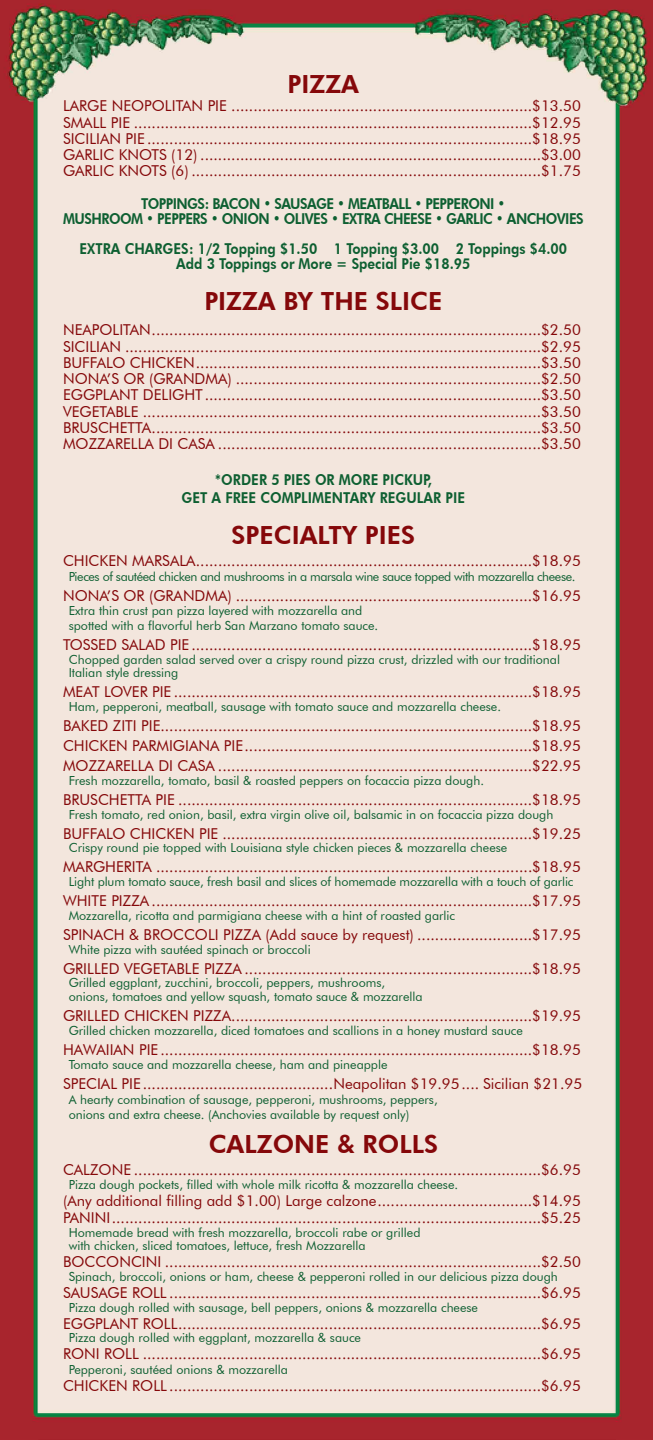
<style>
.page{position:relative;width:653px;height:1440px;background:#fff}
.page>*{position:absolute;margin:0;border:0;box-sizing:border-box;transform-origin:0 0}
.t1{font:800 25px "Futura BT";color:#85080a}
.t2{font:15px/16.2px "Futura BT";color:#85080a;text-align:justify}
.t3{font:800 15px/15px "Futura BT";color:#0d5f31;text-align:center;scale:.9 1}
.t4{font:800 15px/15px "Futura BT";letter-spacing:-.04em;color:#0d5f31;text-align:center;scale:.9 1}
.t5{font:12.5px/13.8px "Futura BT";color:#0d5f31}
.t6{font:12.5px "Futura BT";letter-spacing:-.03em;color:#0d5f31}
</style>
<div class="page">
<img style="left:0;top:0;width:652px;height:1440px">
<h1 class="t1" style="left:287px;top:69px;width:73px">PIZZA</h1>
<p class="t2" style="left:63px;top:98px;width:519px">LARGE NEOPOLITAN PIE ....................................................................$13.50<br>SMALL PIE ..........................................................................................$12.95<br>SICILIAN PIE .......................................................................................$18.95<br>GARLIC KNOTS (12) .............................................................................$3.00<br>GARLIC KNOTS (6) ...............................................................................$1.75</p>
<p class="t4" style="left:63px;top:196px;width:580px">TOPPINGS: BACON • SAUSAGE • MEATBALL • PEPPERONI •<br>MUSHROOM • PEPPERS • ONION • OLIVES • EXTRA CHEESE • GARLIC • ANCHOVIES</p>
<p class="t3" style="left:80px;top:241px;width:543px">EXTRA CHARGES: 1/2 Topping $1.50 1 Topping $3.00 2 Toppings $4.00<br>Add 3 Toppings or More = Special Pie $18.95</p>
<h1 class="t1" style="left:204px;top:286px;width:239px">PIZZA BY THE SLICE</h1>
<p class="t2" style="left:63px;top:322px;width:519px">NEAPOLITAN........................................................................................$2.50<br>SICILIAN ..............................................................................................$2.95<br>BUFFALO CHICKEN..............................................................................$3.50<br>NONA’S OR (GRANDMA) .....................................................................$2.50<br>EGGPLANT DELIGHT............................................................................$3.50<br>VEGETABLE ..........................................................................................$3.50<br>BRUSCHETTA........................................................................................$3.50<br>MOZZARELLA DI CASA .........................................................................$3.50</p>
<p class="t3" style="left:181px;top:471px;width:316px;line-height:18px">*ORDER 5 PIES OR MORE PICKUP,<br>GET A FREE COMPLIMENTARY REGULAR PIE</p>
<h1 class="t1" style="left:231px;top:520px;width:185px">SPECIALTY PIES</h1>
<p class="t2" style="left:63px;top:553px;width:519px">CHICKEN MARSALA............................................................................$18.95</p>
<p class="t6" style="left:69px;top:569px;width:508px">Pieces of sautéed chicken and mushrooms in a marsala wine sauce topped with mozzarella cheese.</p>
<p class="t2" style="left:63px;top:588px;width:519px">NONA’S OR (GRANDMA) ...................................................................$16.95</p>
<p class="t5" style="left:69px;top:603px;width:311px;line-height:15px">Extra thin crust pan pizza layered with mozzarella and spotted with a flavorful herb San Marzano tomato sauce.</p>
<p class="t2" style="left:63px;top:636px;width:519px">TOSSED SALAD PIE .............................................................................$18.95</p>
<p class="t5" style="left:69px;top:652px;width:493px">Chopped garden salad served over a crispy round pizza crust, drizzled with our traditional<br>Italian style dressing</p>
<p class="t2" style="left:63px;top:684px;width:519px">MEAT LOVER PIE .................................................................................$18.95</p>
<p class="t5" style="left:69px;top:700px;width:434px">Ham, pepperoni, meatball, sausage with tomato sauce and mozzarella cheese.</p>
<p class="t2" style="left:63px;top:716px;width:519px;line-height:20px">BAKED ZITI PIE....................................................................................$18.95<br>CHICKEN PARMIGIANA PIE.................................................................$18.95<br>MOZZARELLA DI CASA .......................................................................$22.95</p>
<p class="t5" style="left:69px;top:774px;width:417px">Fresh mozzarella, tomato, basil &amp; roasted peppers on focaccia pizza dough.</p>
<p class="t2" style="left:63px;top:791px;width:519px">BRUSCHETTA PIE ................................................................................$18.95</p>
<p class="t5" style="left:69px;top:807px;width:486px">Fresh tomato, red onion, basil, extra virgin olive oil, balsamic in on focaccia pizza dough</p>
<p class="t2" style="left:63px;top:825px;width:519px">BUFFALO CHICKEN PIE ......................................................................$19.25</p>
<p class="t5" style="left:69px;top:841px;width:440px">Crispy round pie topped with Louisiana style chicken pieces &amp; mozzarella cheese</p>
<p class="t2" style="left:63px;top:859px;width:519px">MARGHERITA .....................................................................................$18.95</p>
<p class="t5" style="left:69px;top:875px;width:506px">Light plum tomato sauce, fresh basil and slices of homemade mozzarella with a touch of garlic</p>
<p class="t2" style="left:63px;top:893px;width:519px">WHITE PIZZA ......................................................................................$17.95</p>
<p class="t5" style="left:69px;top:909px;width:388px">Mozzarella, ricotta and parmigiana cheese with a hint of roasted garlic</p>
<p class="t2" style="left:63px;top:926px;width:519px">SPINACH &amp; BROCCOLI PIZZA (Add sauce by request) ..........................$17.95</p>
<p class="t5" style="left:69px;top:942px;width:243px">White pizza with sautéed spinach or broccoli</p>
<p class="t2" style="left:63px;top:960px;width:519px">GRILLED VEGETABLE PIZZA .................................................................$18.95</p>
<p class="t5" style="left:69px;top:976px;width:355px">Grilled eggplant, zucchini, broccoli, peppers, mushrooms, onions, tomatoes and yellow squash, tomato sauce &amp; mozzarella</p>
<p class="t2" style="left:63px;top:1008px;width:519px">GRILLED CHICKEN PIZZA....................................................................$19.95</p>
<p class="t5" style="left:69px;top:1024px;width:455px">Grilled chicken mozzarella, diced tomatoes and scallions in a honey mustard sauce</p>
<p class="t2" style="left:63px;top:1041px;width:519px">HAWAIIAN PIE ....................................................................................$18.95</p>
<p class="t5" style="left:69px;top:1057px;width:320px">Tomato sauce and mozzarella cheese, ham and pineapple</p>
<p class="t2" style="left:63px;top:1075px;width:520px">SPECIAL PIE...........................................Neapolitan $19.95.... Sicilian $21.95</p>
<p class="t5" style="left:69px;top:1092px;width:370px;line-height:15px">A hearty combination of sausage, pepperoni, mushrooms, peppers, onions and extra cheese. (Anchovies available by request only)</p>
<h1 class="t1" style="left:209px;top:1129px;width:231px">CALZONE &amp; ROLLS</h1>
<p class="t2" style="left:63px;top:1162px;width:519px">CALZONE ............................................................................................$6.95</p>
<p class="t5" style="left:69px;top:1178px;width:391px">Pizza dough pockets, filled with whole milk ricotta &amp; mozzarella cheese.</p>
<p class="t2" style="left:63px;top:1192px;width:519px;line-height:16.9px">(Any additional filling add $1.00) Large calzone...................................$14.95<br>PANINI.................................................................................................$5.25</p>
<p class="t5" style="left:69px;top:1225px;width:353px">Homemade bread with fresh mozzarella, broccoli rabe or grilled with chicken, sliced tomatoes, lettuce, fresh Mozzarella</p>
<p class="t2" style="left:63px;top:1254px;width:519px">BOCCONCINI .....................................................................................$2.50</p>
<p class="t5" style="left:69px;top:1270px;width:490px">Spinach, broccoli, onions or ham, cheese &amp; pepperoni rolled in our delicious pizza dough</p>
<p class="t2" style="left:63px;top:1284px;width:519px">SAUSAGE ROLL ....................................................................................$6.95</p>
<p class="t5" style="left:69px;top:1300px;width:411px">Pizza dough rolled with sausage, bell peppers, onions &amp; mozzarella cheese</p>
<p class="t2" style="left:63px;top:1315px;width:519px">EGGPLANT ROLL..................................................................................$6.95</p>
<p class="t5" style="left:69px;top:1331px;width:294px">Pizza dough rolled with eggplant, mozzarella &amp; sauce</p>
<p class="t2" style="left:63px;top:1346px;width:519px">RONI ROLL ..........................................................................................$6.95</p>
<p class="t5" style="left:69px;top:1363px;width:221px">Pepperoni, sautéed onions &amp; mozzarella</p>
<p class="t2" style="left:63px;top:1378px;width:519px">CHICKEN ROLL ....................................................................................$6.95</p>
</div>
